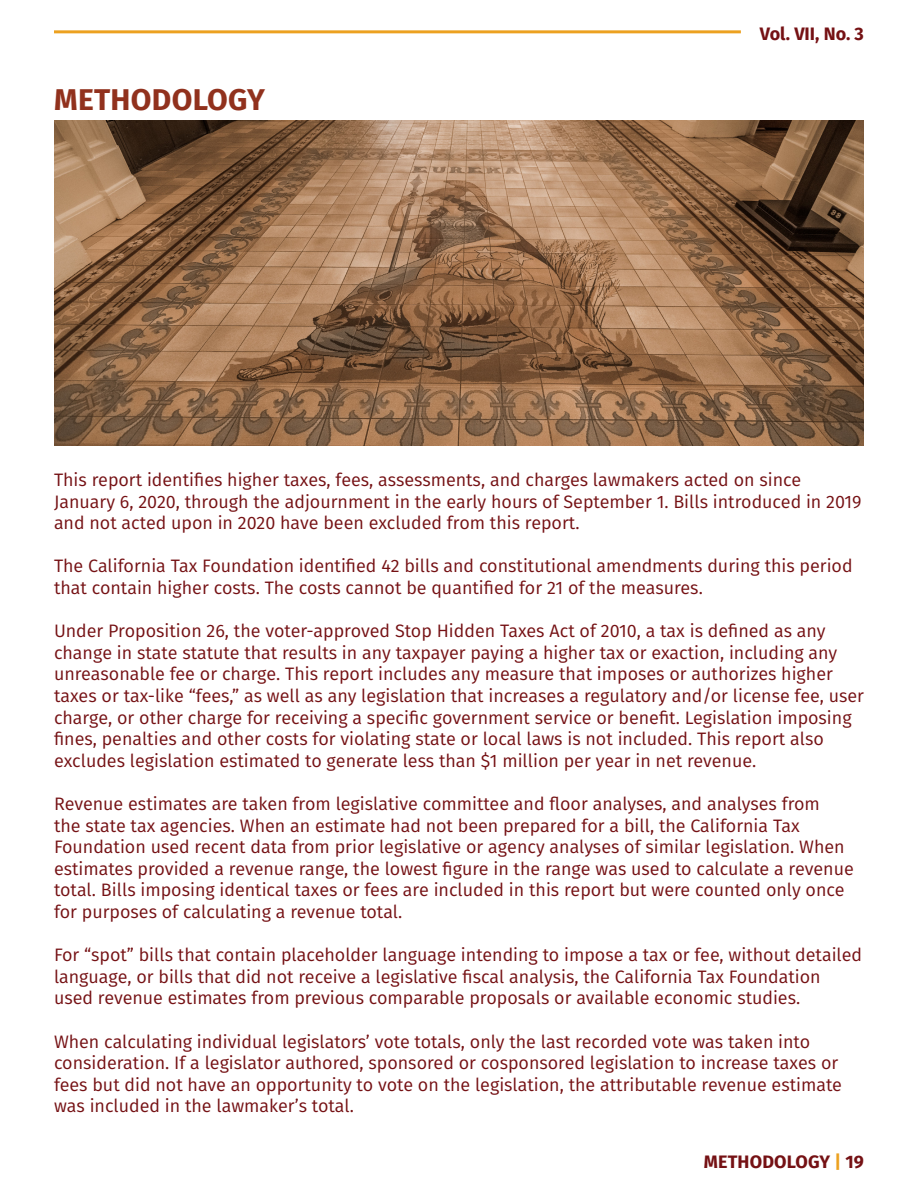
<style>
.page{position:relative;width:918px;height:1188px;background:#fff}
.page>*{position:absolute;margin:0;border:0;box-sizing:border-box;transform-origin:0 0}
.Page_Title{font:700 30px "Fira Sans";letter-spacing:.01em;color:#91311d}
.t1{font:18px/21.6px "Fira Sans";color:#751114}
.t2{font:700 18px "Fira Sans";color:#751114}
.s1{color:#eca120}
</style>
<div class="page">
<hr style="left:54px;top:30px;width:687px;height:3px;background:#eca120">
<img style="left:55px;top:120px;width:808px;height:326px">
<p class="Page_Title" style="left:54px;top:74px;width:194px">METHODOLOGY</p>
<p class="t2" style="left:760px;top:19px;width:106px">VOL. VII, NO. 3</p>
<p class="t1" style="left:54px;top:469px;width:809px">This report identifies higher taxes, fees, assessments, and charges lawmakers acted on since<br>January 6, 2020, through the adjournment in the early hours of September 1. Bills introduced in 2019 and not acted upon in 2020 have been excluded from this report.</p>
<p class="t1" style="left:54px;top:555px;width:800px">The California Tax Foundation identified 42 bills and constitutional amendments during this period that contain higher costs. The costs cannot be quantified for 21 of the measures.</p>
<p class="t1" style="left:54px;top:620px;width:812px">Under Proposition 26, the voter-approved Stop Hidden Taxes Act of 2010, a tax is defined as any change in state statute that results in any taxpayer paying a higher tax or exaction, including any unreasonable fee or charge. This report includes any measure that imposes or authorizes higher taxes or tax-like “fees,” as well as any legislation that increases a regulatory and/or license fee, user charge, or other charge for receiving a specific government service or benefit. Legislation imposing fines, penalties and other costs for violating state or local laws is not included. This report also excludes legislation estimated to generate less than $1 million per year in net revenue.</p>
<p class="t1" style="left:54px;top:793px;width:801px">Revenue estimates are taken from legislative committee and floor analyses, and analyses from<br>the state tax agencies. When an estimate had not been prepared for a bill, the California Tax Foundation used recent data from prior legislative or agency analyses of similar legislation. When estimates provided a revenue range, the lowest figure in the range was used to calculate a revenue total. Bills imposing identical taxes or fees are included in this report but were counted only once for purposes of calculating a revenue total.</p>
<p class="t1" style="left:54px;top:944px;width:810px">For “spot” bills that contain placeholder language intending to impose a tax or fee, without detailed language, or bills that did not receive a legislative fiscal analysis, the California Tax Foundation used revenue estimates from previous comparable proposals or available economic studies.</p>
<p class="t1" style="left:54px;top:1030px;width:790px">When calculating individual legislators’ vote totals, only the last recorded vote was taken into consideration. If a legislator authored, sponsored or cosponsored legislation to increase taxes or fees but did not have an opportunity to vote on the legislation, the attributable revenue estimate was included in the lawmaker’s total.</p>
<p class="t2" style="left:704px;top:1146px;width:83px">METHODOLO</p>
<p class="t2" style="left:808px;top:1146px;width:57px">GY <span class="s1">|</span> 19</p>
</div>
